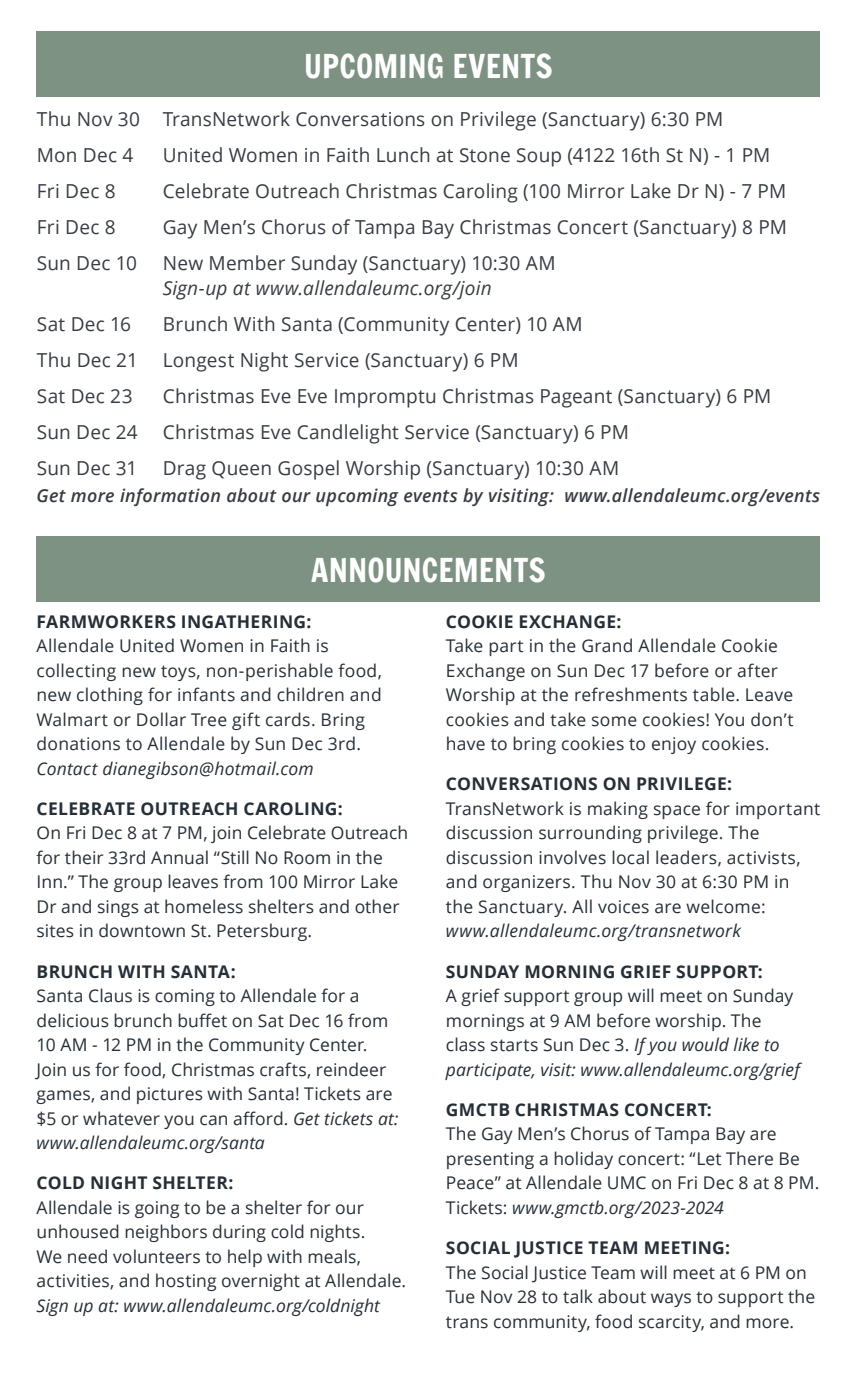
<style>
.page{position:relative;width:857px;height:1386px;background:#fff}
.page>*{position:absolute;margin:0;border:0;box-sizing:border-box;transform-origin:0 0}
.t1{font:31.5px "Francois One";letter-spacing:.005em;color:#fff}
.t2{font:19.25px/36.2px "Open Sans";letter-spacing:.01em;color:#373c44}
.t3{font:italic 19.25px "Open Sans";letter-spacing:.01em;color:#373c44}
.t4{font:italic 600 17.85px "Open Sans";letter-spacing:.015em;color:#373c44}
.t5{font:17.5px/24.5px "Open Sans";letter-spacing:.01em;color:#262f38}
.t6{font:700 17.5px "Open Sans";letter-spacing:.02em;color:#262f38}
.t7{font:italic 17.5px "Open Sans";letter-spacing:.015em;color:#262f38}
.s1{font-style:italic}
</style>
<div class="page">
<div style="left:37px;top:32px;width:783px;height:65px;background:#7d9282"></div>
<div style="left:37px;top:536px;width:783px;height:66px;background:#7d9282"></div>
<h1 class="t1" style="left:304px;top:49px;width:250px">UPCOMING EVENTS</h1>
<p class="t2" style="left:37px;top:100px;width:688px">Thu Nov 30 TransNetwork Conversations on Privilege (Sanctuary) 6:30 PM<br>Mon Dec 4</p>
<p class="t2" style="left:163px;top:136px;width:609px">United Women in Faith Lunch at Stone Soup (4122 16th St N) - 1 PM</p>
<p class="t2" style="left:37px;top:172px;width:80px">Fri Dec 8</p>
<p class="t2" style="left:163px;top:172px;width:625px">Celebrate Outreach Christmas Caroling (100 Mirror Lake Dr N) - 7 PM</p>
<p class="t2" style="left:37px;top:208px;width:80px">Fri Dec 8</p>
<p class="t2" style="left:163px;top:208px;width:626px">Gay Men’s Chorus of Tampa Bay Christmas Concert (Sanctuary) 8 PM</p>
<p class="t2" style="left:37px;top:245px;width:102px">Sun Dec 10</p>
<p class="t2" style="left:163px;top:245px;width:394px">New Member Sunday (Sanctuary) 10:30 AM</p>
<p class="t3" style="left:163px;top:275px;width:330px">Sign-up at www.allendaleumc.org/join</p>
<p class="t2" style="left:37px;top:305px;width:96px">Sat Dec 16</p>
<p class="t2" style="left:163px;top:305px;width:421px">Brunch With Santa (Community Center) 10 AM</p>
<p class="t2" style="left:37px;top:341px;width:103px">Thu Dec 21</p>
<p class="t2" style="left:163px;top:341px;width:357px">Longest Night Service (Sanctuary) 6 PM</p>
<p class="t2" style="left:37px;top:378px;width:97px">Sat Dec 23</p>
<p class="t2" style="left:163px;top:378px;width:610px">Christmas Eve Eve Impromptu Christmas Pageant (Sanctuary) 6 PM</p>
<p class="t2" style="left:37px;top:414px;width:102px">Sun Dec 24</p>
<p class="t2" style="left:163px;top:414px;width:468px">Christmas Eve Candlelight Service (Sanctuary) 6 PM</p>
<p class="t2" style="left:37px;top:450px;width:102px">Sun Dec 31</p>
<p class="t2" style="left:163px;top:450px;width:458px">Drag Queen Gospel Worship (Sanctuary) 10:30 AM</p>
<p class="t4" style="left:37px;top:483px;width:785px">Get more information about our upcoming events by visiting: www.allendaleumc.org/events</p>
<h1 class="t1" style="left:311px;top:553px;width:236px">ANNOUNCEMENTS</h1>
<p class="t6" style="left:37px;top:609px;width:276px">FARMWORKERS INGATHERING:</p>
<p class="t5" style="left:37px;top:633px;width:347px">Allendale United Women in Faith is collecting new toys, non-perishable food, new clothing for infants and children and Walmart or Dollar Tree gift cards. Bring donations to Allendale by Sun Dec 3rd.</p>
<p class="t7" style="left:37px;top:756px;width:279px">Contact dianegibson@hotmail.com</p>
<p class="t6" style="left:37px;top:796px;width:308px">CELEBRATE OUTREACH CAROLING:</p>
<p class="t5" style="left:37px;top:820px;width:373px">On Fri Dec 8 at 7 PM, join Celebrate Outreach for their 33rd Annual “Still No Room in the Inn.” The group leaves from 100 Mirror Lake Dr and sings at homeless shelters and other sites in downtown St. Petersburg.</p>
<p class="t6" style="left:37px;top:959px;width:201px">BRUNCH WITH SANTA:</p>
<p class="t5" style="left:37px;top:983px;width:364px">Santa Claus is coming to Allendale for a delicious brunch buffet on Sat Dec 16 from 10 AM - 12 PM in the Community Center.<br>Join us for food, Christmas crafts, reindeer games, and pictures with Santa! Tickets are $5 or whatever you can afford. <span class="s1">Get tickets at: www.allendaleumc.org/santa</span></p>
<p class="t6" style="left:37px;top:1171px;width:198px">COLD NIGHT SHELTER:</p>
<p class="t5" style="left:37px;top:1195px;width:371px">Allendale is going to be a shelter for our unhoused neighbors during cold nights.<br>We need volunteers to help with meals, activities, and hosting overnight at Allendale.</p>
<p class="t7" style="left:37px;top:1294px;width:345px">Sign up at: www.allendaleumc.org/coldnight</p>
<p class="t6" style="left:446px;top:609px;width:177px">COOKIE EXCHANGE:</p>
<p class="t5" style="left:446px;top:633px;width:349px">Take part in the Grand Allendale Cookie Exchange on Sun Dec 17 before or after Worship at the refreshments table. Leave cookies and take some cookies! You don’t have to bring cookies to enjoy cookies.</p>
<p class="t6" style="left:446px;top:772px;width:288px">CONVERSATIONS ON PRIVILEGE:</p>
<p class="t5" style="left:446px;top:796px;width:376px">TransNetwork is making space for important discussion surrounding privilege. The discussion involves local leaders, activists, and organizers. Thu Nov 30 at 6:30 PM in the Sanctuary. All voices are welcome:</p>
<p class="t7" style="left:446px;top:919px;width:296px">www.allendaleumc.org/transnetwork</p>
<p class="t6" style="left:446px;top:959px;width:318px">SUNDAY MORNING GRIEF SUPPORT:</p>
<p class="t5" style="left:446px;top:983px;width:355px">A grief support group will meet on Sunday mornings at 9 AM before worship. The class starts Sun Dec 3. <span class="s1">If you would like to participate, visit: www.allendaleumc.org/grief</span></p>
<p class="t6" style="left:446px;top:1097px;width:267px">GMCTB CHRISTMAS CONCERT:</p>
<p class="t5" style="left:446px;top:1121px;width:375px">The Gay Men’s Chorus of Tampa Bay are presenting a holiday concert: “Let There Be Peace” at Allendale UMC on Fri Dec 8 at 8 PM.<br>Tickets: <span class="s1">www.gmctb.org/2023-2024</span></p>
<p class="t6" style="left:446px;top:1235px;width:286px">SOCIAL JUSTICE TEAM MEETING:</p>
<p class="t5" style="left:446px;top:1260px;width:371px">The Social Justice Team will meet at 6 PM on<br>Tue Nov 28 to talk about ways to support the trans community, food scarcity, and more.</p>
</div>
